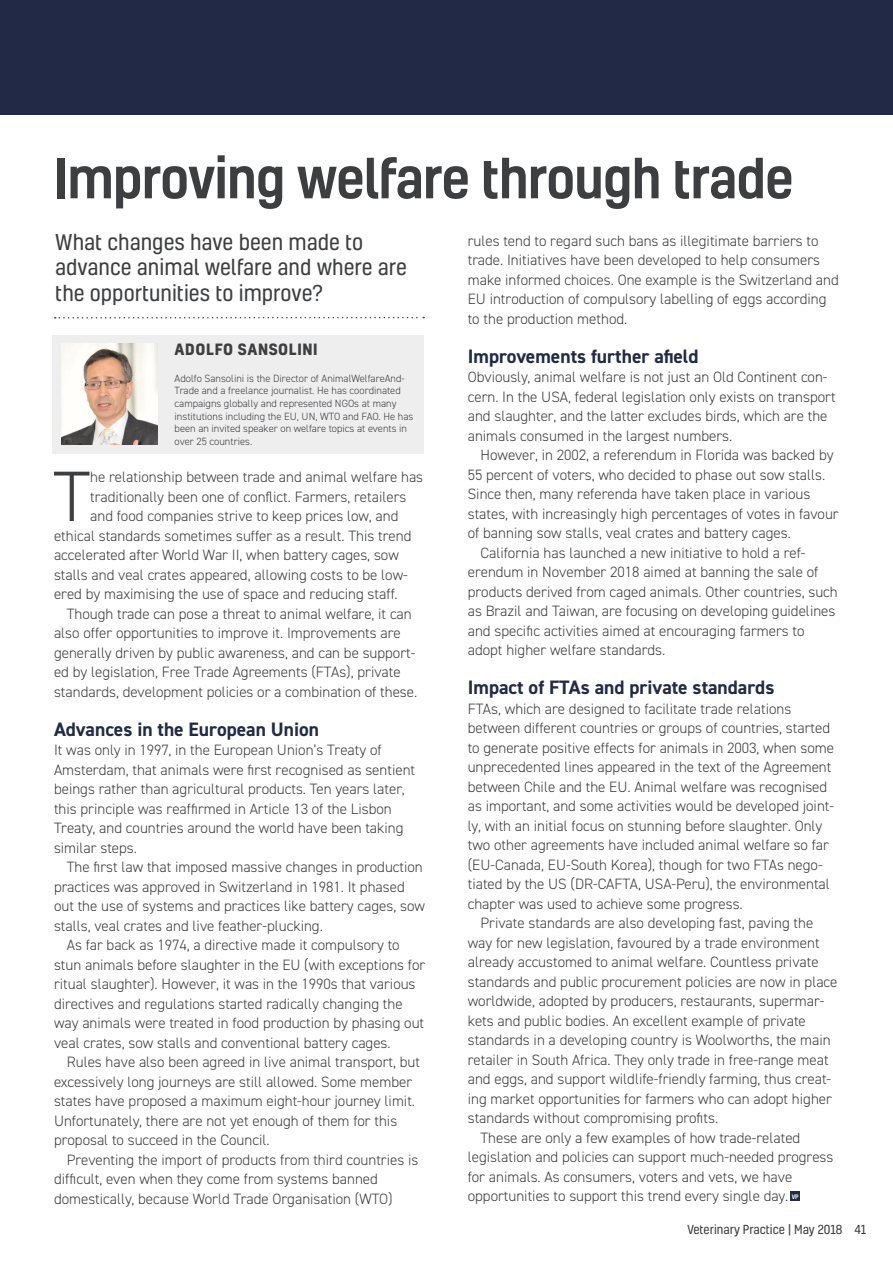
<style>
.page{position:relative;width:893px;height:1263px;background:#fff}
.page>*{position:absolute;margin:0;border:0;box-sizing:border-box;transform-origin:0 0}
.t1{font:300 71.55px "DIN2014";color:#3d3e40}
.t2{font:500 52.5px "Kelson";letter-spacing:-.02em;color:#3d3e40}
.t3{font:21px/25.2px "Kelson";color:#3d3e40}
.t4{font:700 19.5px "DIN2014";color:#222b45}
.t5{font:300 15px/19.5px "DIN2014";color:#3d3e40}
.t6{font:700 15px "Kelson";letter-spacing:.04em;color:#3d3e40}
.t7{font:12px "Kelson";color:#3d3e40}
.t8{font:300 10.5px/12.6px "DIN2014";color:#3d3e40}
.t9{font:500 6px "Kelson";color:#fff}
</style>
<div class="page">
<svg style="left:55px;top:317px;width:369px;height:2px"></svg>
<div style="left:53px;top:335px;width:371px;height:118px;background:#eeeeef"></div>
<img style="left:61px;top:343px;width:97px;height:102px">
<div style="left:0;top:0;width:893px;height:115px;background:#212946"></div>
<div style="left:790px;top:1192px;width:10px;height:9px;background:#222a45"></div>
<p class="t2" style="left:54px;top:142px;width:741px">Improving welfare through trade</p>
<p class="t3" style="left:55px;top:229px;width:353px">What changes have been made to advance animal welfare and where are the opportunities to improve?</p>
<p class="t6" style="left:175px;top:338px;width:144px">ADOLFO SANSOLINI</p>
<p class="t8" style="left:175px;top:372px;width:240px">Adolfo Sansolini is the Director of AnimalWelfareAnd-Trade and a freelance journalist. He has coordinated campaigns globally and represented NGOs at many institutions including the EU, UN, WTO and FAO. He has been an invited speaker on welfare topics at events in over 25 countries.</p>
<p class="t1" style="left:53px;top:453px;width:38px">T</p>
<p class="t5" style="left:90px;top:467px;width:334px">he relationship between trade and animal welfare has</p>
<p class="t5" style="left:90px;top:487px;width:318px">traditionally been one of conflict. Farmers, retailers</p>
<p class="t5" style="left:90px;top:506px;width:310px">and food companies strive to keep prices low, and</p>
<p class="t5" style="left:54px;top:526px;width:359px">ethical standards sometimes suffer as a result. This trend</p>
<p class="t5" style="left:54px;top:545px;width:346px">accelerated after World War II, when battery cages, sow</p>
<p class="t5" style="left:54px;top:565px;width:355px">stalls and veal crates appeared, allowing costs to be low-</p>
<p class="t5" style="left:54px;top:584px;width:345px">ered by maximising the use of space and reducing staff.</p>
<p class="t5" style="left:54px;top:604px;width:365px;text-indent:13px">Though trade can pose a threat to animal welfare, it can also offer opportunities to improve it. Improvements are generally driven by public awareness, and can be support&shy;ed by legislation, Free Trade Agreements (FTAs), private standards, development policies or a combination of these.</p>
<p class="t4" style="left:54px;top:716px;width:267px">Advances in the European Union</p>
<p class="t5" style="left:54px;top:740px;width:363px">It was only in 1997, in the European Union’s Treaty of Amsterdam, that animals were first recognised as sentient beings rather than agricultural products. Ten years later, this principle was reaffirmed in Article 13 of the Lisbon Treaty, and countries around the world have been taking similar steps.</p>
<p class="t5" style="left:54px;top:857px;width:372px;text-indent:13px">The first law that imposed massive changes in production practices was approved in Switzerland in 1981. It phased out the use of systems and practices like battery cages, sow stalls, veal crates and live feather-plucking.</p>
<p class="t5" style="left:54px;top:935px;width:373px;text-indent:13px">As far back as 1974, a directive made it compulsory to stun animals before slaughter in the EU (with exceptions for ritual slaughter). However, it was in the 1990s that various directives and regulations started radically changing the way animals were treated in food production by phasing out veal crates, sow stalls and conventional battery cages.</p>
<p class="t5" style="left:54px;top:1052px;width:368px;text-indent:13px">Rules have also been agreed in live animal transport, but excessively long journeys are still allowed. Some member states have proposed a maximum eight-hour journey limit.<br>Unfortunately, there are not yet enough of them for this proposal to succeed in the Council.</p>
<p class="t5" style="left:54px;top:1150px;width:366px;text-indent:13px">Preventing the import of products from third countries is difficult, even when they come from systems banned domestically, because World Trade Organisation (WTO)</p>
<p class="t5" style="left:468px;top:231px;width:373px">rules tend to regard such bans as illegitimate barriers to trade. Initiatives have been developed to help consumers make informed choices. One example is the Switzerland and EU introduction of compulsory labelling of eggs according to the production method.</p>
<p class="t4" style="left:468px;top:343px;width:232px">Improvements further afield</p>
<p class="t5" style="left:468px;top:367px;width:369px">Obviously, animal welfare is not just an Old Continent con&shy;cern. In the USA, federal legislation only exists on transport and slaughter, and the latter excludes birds, which are the animals consumed in the largest numbers.</p>
<p class="t5" style="left:468px;top:445px;width:372px;text-indent:13px">However, in 2002, a referendum in Florida was backed by 55 percent of voters, who decided to phase out sow stalls.<br>Since then, many referenda have taken place in various states, with increasingly high percentages of votes in favour of banning sow stalls, veal crates and battery cages.</p>
<p class="t5" style="left:468px;top:543px;width:371px;text-indent:13px">California has launched a new initiative to hold a ref&shy;erendum in November 2018 aimed at banning the sale of products derived from caged animals. Other countries, such as Brazil and Taiwan, are focusing on developing guidelines and specific activities aimed at encouraging farmers to adopt higher welfare standards.</p>
<p class="t4" style="left:468px;top:674px;width:308px">Impact of FTAs and private standards</p>
<p class="t5" style="left:468px;top:699px;width:368px">FTAs, which are designed to facilitate trade relations between different countries or groups of countries, started to generate positive effects for animals in 2003, when some unprecedented lines appeared in the text of the Agreement between Chile and the EU. Animal welfare was recognised as important, and some activities would be developed joint&shy;ly, with an initial focus on stunning before slaughter. Only two other agreements have included animal welfare so far (EU-Canada, EU-South Korea), though for two FTAs nego&shy;tiated by the US (DR-CAFTA, USA-Peru), the environmental chapter was used to achieve some progress.</p>
<p class="t5" style="left:468px;top:913px;width:371px;text-indent:13px">Private standards are also developing fast, paving the way for new legislation, favoured by a trade environment already accustomed to animal welfare. Countless private standards and public procurement policies are now in place worldwide, adopted by producers, restaurants, supermar&shy;kets and public bodies. An excellent example of private standards in a developing country is Woolworths, the main retailer in South Africa. They only trade in free-range meat and eggs, and support wildlife-friendly farming, thus creat&shy;ing market opportunities for farmers who can adopt higher standards without compromising profits.</p>
<p class="t5" style="left:468px;top:1128px;width:367px;text-indent:13px">These are only a few examples of how trade-related legislation and policies can support much-needed progress for animals. As consumers, voters and vets, we have opportunities to support this trend every single day.</p>
<p class="t9" style="left:792px;top:1192px;width:8px">VP</p>
<p class="t7" style="left:687px;top:1221px;width:180px">Veterinary Practice | May 2018 41</p>
</div>
